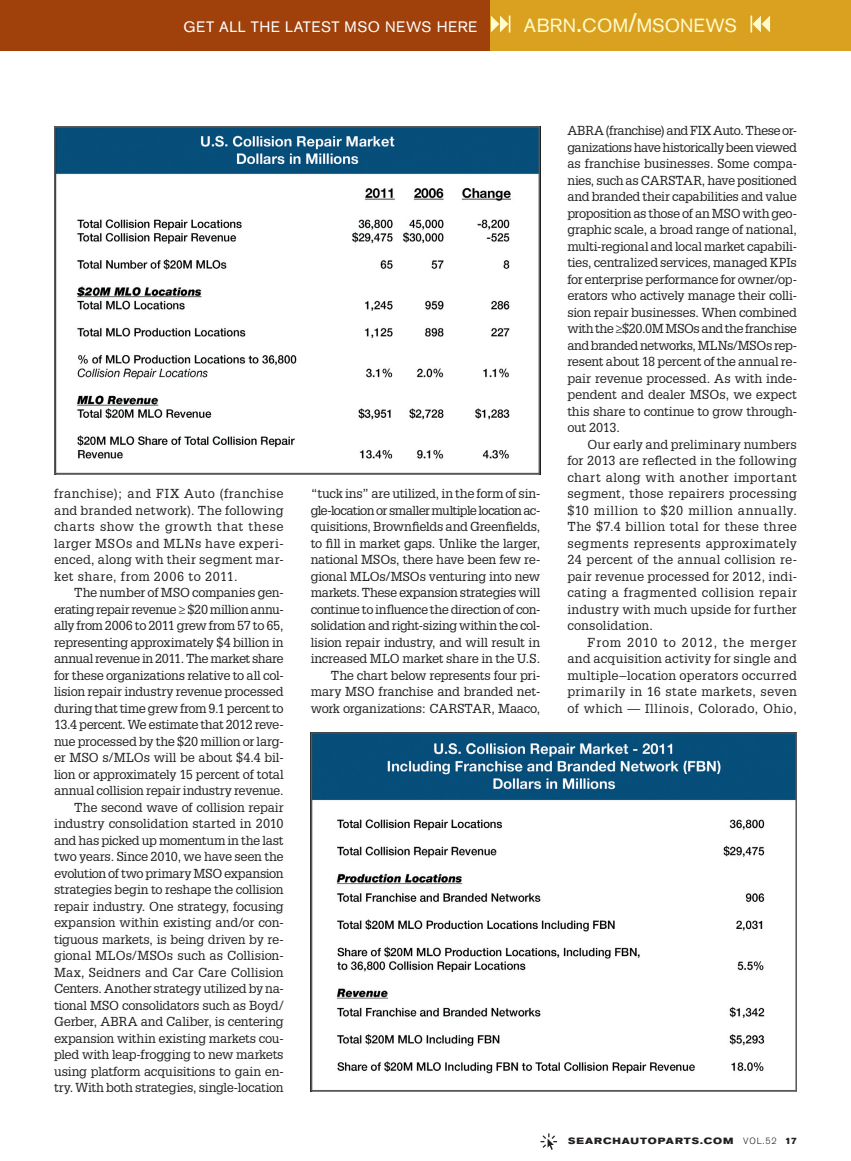
<style>
.page{position:relative;width:851px;height:1161px;background:#fff}
.page>*{position:absolute;margin:0;border:0;box-sizing:border-box;transform-origin:0 0}
.t1{font:18.9px "Akzidenz Grotesk BE";letter-spacing:.005em;color:#fffbcc}
.t2{font:15px "Akzidenz Grotesk BE";letter-spacing:.035em;color:#fff}
.ABRN_Text_1{font:12.75px/16.5px "Glypha LT Std";color:#231f20;text-align:justify}
.t3{font:700 expanded 9px "Akzidenz Grotesk BE";letter-spacing:.105em;color:#231f20}
.s1{font-size:27px}
.s2{font-weight:300;font-stretch:normal}
.s3{font-family:"Akzidenz Grotesk BE Super";font-weight:400;font-stretch:normal}
</style>
<div class="page">
<div style="left:0;top:0;width:850px;height:51px;background:#a0410b"></div>
<div style="left:491px;top:0;width:359px;height:51px;background:#daa121"></div>
<svg style="left:540px;top:1133px;width:17px;height:17px"></svg>
<svg style="left:491px;top:16px;width:19px;height:16px"></svg>
<svg style="left:750px;top:16px;width:20px;height:16px"></svg>
<img style="left:57px;top:129px;width:480px;height:330px">
<div style="left:54px;top:126px;width:486px;height:349px;border:2px solid #57585a"></div>
<img style="left:310px;top:732px;width:483px;height:359px">
<div style="left:311px;top:732px;width:485px;height:359px;border:2px solid #57585a"></div>
<p class="t2" style="left:183px;top:18px;width:295px">GET ALL THE LATEST MSO NEWS HERE</p>
<p class="t1" style="left:524px;top:15px;width:214px">ABRN<span class="s1">.</span>COM<span class="s1">/</span>MSONEWS</p>
<p class="ABRN_Text_1" style="left:54px;top:485px;width:231px">franchise); and FIX Auto (franchise and branded network). The following charts show the growth that these larger MSOs and MLNs have experi&shy;enced, along with their segment mar&shy;ket share, from 2006 to 2011.</p>
<p class="ABRN_Text_1" style="left:54px;top:584px;width:231px;text-indent:20px">The number of MSO companies gen&shy;erating repair revenue ≥ $20 million annu&shy;ally from 2006 to 2011 grew from 57 to 65, representing approximately $4 billion in annual revenue in 2011. The market share for these organizations relative to all col&shy;lision repair industry revenue processed during that time grew from 9.1 percent to 13.4 percent. We estimate that 2012 reve&shy;nue processed by the $20 million or larg&shy;er MSO s/MLOs will be about $4.4 bil&shy;lion or approximately 15 percent of total annual collision repair industry revenue.</p>
<p class="ABRN_Text_1" style="left:54px;top:798px;width:231px;text-indent:20px">The second wave of collision repair industry consolidation started in 2010 and has picked up momentum in the last two years. Since 2010, we have seen the evolution of two primary MSO expansion strategies begin to reshape the collision repair industry. One strategy, focusing expansion within existing and/or con&shy;tiguous markets, is being driven by re&shy;gional MLOs/MSOs such as Collision-Max, Seidners and Car Care Collision Centers. Another strategy utilized by na&shy;tional MSO consolidators such as Boyd/ Gerber, ABRA and Caliber, is centering expansion within existing markets cou&shy;pled with leap-frogging to new markets using platform acquisitions to gain en&shy;try. With both strategies, single-location</p>
<p class="ABRN_Text_1" style="left:310px;top:485px;width:231px">“tuck ins” are utilized, in the form of sin&shy;gle-location or smaller multiple location ac&shy;quisitions, Brownfields and Greenfields, to fill in market gaps. Unlike the larger, national MSOs, there have been few re&shy;gional MLOs/MSOs venturing into new markets. These expansion strategies will continue to influence the direction of con&shy;solidation and right-sizing within the col&shy;lision repair industry, and will result in increased MLO market share in the U.S.</p>
<p class="ABRN_Text_1" style="left:310px;top:666px;width:231px;text-indent:20px">The chart below represents four pri&shy;mary MSO franchise and branded net&shy;work organizations: CARSTAR, Maaco,</p>
<p class="ABRN_Text_1" style="left:567px;top:122px;width:231px">ABRA (franchise) and FIX Auto. These or&shy;ganizations have historically been viewed as franchise businesses. Some compa&shy;nies, such as CARSTAR, have positioned and branded their capabilities and value proposition as those of an MSO with geo&shy;graphic scale, a broad range of national, multi-regional and local market capabili&shy;ties, centralized services, managed KPIs for enterprise performance for owner/op&shy;erators who actively manage their colli&shy;sion repair businesses. When combined with the ≥$20.0M MSOs and the franchise and branded networks, MLNs/MSOs rep&shy;resent about 18 percent of the annual re&shy;pair revenue processed. As with inde&shy;pendent and dealer MSOs, we expect this share to continue to grow through&shy;out 2013.</p>
<p class="ABRN_Text_1" style="left:567px;top:435px;width:231px;text-indent:20px">Our early and preliminary numbers for 2013 are reflected in the following chart along with another important segment, those repairers processing $10 million to $20 million annually.<br>The $7.4 billion total for these three segments represents approximately 24 percent of the annual collision re&shy;pair revenue processed for 2012, indi&shy;cating a fragmented collision repair industry with much upside for further consolidation.</p>
<p class="ABRN_Text_1" style="left:567px;top:633px;width:231px;text-indent:20px">From 2010 to 2012, the merger and acquisition activity for single and multiple–location operators occurred primarily in 16 state markets, seven of which — Illinois, Colorado, Ohio,</p>
<p class="t3" style="left:568px;top:1135px;width:230px">SEARCHAUTOPARTS.COM <span class="s2">VOL.52</span> <span class="s3">17</span></p>
</div>
